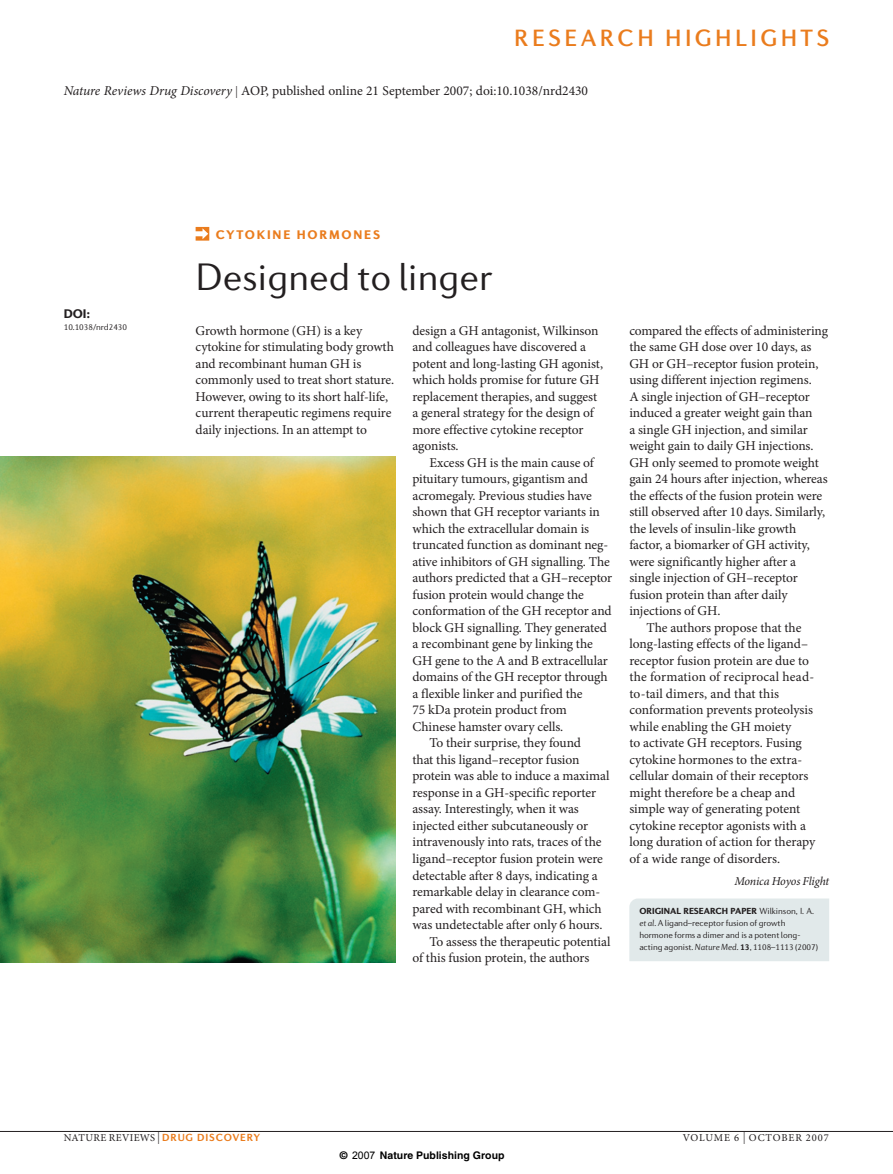
<style>
.page{position:relative;width:893px;height:1174px;background:#fff}
.page>*{position:absolute;margin:0;border:0;box-sizing:border-box;transform-origin:0 0}
.t1{font:300 39px "Diverda Sans LT Std";color:#231f20}
.t2{font:500 24px "Diverda Sans LT Std";letter-spacing:.14em;color:#ea7c1d}
.t3{font:13.5px/16.5px "Minion Pro";letter-spacing:-.005em;color:#231f20}
.t4{font:13.5px "Minion Pro";letter-spacing:.015em;color:#231f20}
.t5{font:900 12.75px "Diverda Sans LT Std";letter-spacing:.14em;color:#ea7c1d}
.t6{font:900 12.75px "Diverda Sans LT Std";color:#231f20}
.t7{font:italic 12px "Minion Pro";letter-spacing:-.015em;color:#231f20}
.t8{font:10.5px "Minion Pro";letter-spacing:.06em;color:#231f20}
.t9{font:700 10.5px "Helvetica";color:#000}
.t10{font:700 10.5px "Diverda Sans LT Std";letter-spacing:.075em;color:#ea7c1d}
.t11{font:300 9px/12px "Diverda Sans LT Std";letter-spacing:-.005em;color:#231f20}
.s1{font-style:italic}
.s2{font-size:12px}
.s3{font-weight:900}
.s4{font-weight:700}
.s5{font-family:"Minion Pro";font-weight:400;font-size:12px;color:#231f20}
.s6{font-family:"Arial";font-weight:400}
</style>
<div class="page">
<hr style="left:0;top:1131px;width:893px;height:1px;background:#231f20">
<div style="left:629px;top:898px;width:200px;height:63px;background:#e1e9ea"></div>
<svg style="left:196px;top:227px;width:13px;height:14px"></svg>
<img style="left:0;top:456px;width:395px;height:506px">
<h2 class="t2" style="left:514px;top:24px;width:316px">RESEARCH HIGHLIGHTS</h2>
<p class="t3" style="left:64px;top:82px;width:526px"><span class="s1">Nature Reviews Drug Discovery</span> <span class="s2">|</span> AOP, published online 21 September 2007; doi:10.1038/nrd2430</p>
<p class="t5" style="left:211px;top:227px;width:66px">CYTOKINEHOR</p>
<p class="t5" style="left:329px;top:227px;width:23px">MONES</p>
<h1 class="t1" style="left:196px;top:253px;width:299px">Designed to linger</h1>
<p class="t6" style="left:64px;top:306px;width:28px">DOI:</p>
<p class="t11" style="left:64px;top:321px;width:65px">10.1038/nrd2430</p>
<p class="t3" style="left:196px;top:322px;width:200px">Growth hormone (GH) is a key cytokine for stimulating body growth and recombinant human GH is commonly used to treat short stature.<br>However, owing to its short half-life, current therapeutic regimens require daily injections. In an attempt to</p>
<p class="t3" style="left:412px;top:322px;width:192px">design a GH antagonist, Wilkinson and colleagues have discovered a potent and long-lasting GH agonist, which holds promise for future GH replacement therapies, and suggest a general strategy for the design of more effective cytokine receptor agonists.</p>
<p class="t3" style="left:429px;top:454px;width:166px">Excess GH is the main cause of</p>
<p class="t3" style="left:412px;top:471px;width:177px">pituitary tumours, gigantism and</p>
<p class="t3" style="left:412px;top:487px;width:181px">acromegaly. Previous studies have</p>
<p class="t3" style="left:412px;top:504px;width:189px">shown that GH receptor variants in</p>
<p class="t3" style="left:412px;top:520px;width:178px">which the extracellular domain is</p>
<p class="t3" style="left:412px;top:537px;width:197px">truncated function as dominant neg-</p>
<p class="t3" style="left:412px;top:553px;width:199px">ative inhibitors of GH signalling. The</p>
<p class="t3" style="left:412px;top:570px;width:201px">authors predicted that a GH–receptor</p>
<p class="t3" style="left:412px;top:586px;width:173px">fusion protein would change the</p>
<p class="t3" style="left:412px;top:603px;width:201px">conformation of the GH receptor and</p>
<p class="t3" style="left:412px;top:619px;width:196px">block GH signalling. They generated</p>
<p class="t3" style="left:412px;top:636px;width:182px">a recombinant gene by linking the</p>
<p class="t3" style="left:412px;top:652px;width:197px">GH gene to the A and B extracellular</p>
<p class="t3" style="left:412px;top:669px;width:197px">domains of the GH receptor through</p>
<p class="t3" style="left:412px;top:685px;width:172px">a flexible linker and purified the</p>
<p class="t3" style="left:412px;top:702px;width:156px">75 kDa protein product from</p>
<p class="t3" style="left:412px;top:718px;width:152px">Chinese hamster ovary cells.</p>
<p class="t3" style="left:429px;top:735px;width:153px">To their surprise, they found</p>
<p class="t3" style="left:412px;top:751px;width:169px">that this ligand–receptor fusion</p>
<p class="t3" style="left:412px;top:768px;width:198px">protein was able to induce a maximal</p>
<p class="t3" style="left:412px;top:784px;width:185px">response in a GH-specific reporter</p>
<p class="t3" style="left:412px;top:801px;width:168px">assay. Interestingly, when it was</p>
<p class="t3" style="left:412px;top:817px;width:177px">injected either subcutaneously or</p>
<p class="t3" style="left:412px;top:834px;width:191px">intravenously into rats, traces of the</p>
<p class="t3" style="left:412px;top:850px;width:192px">ligand–receptor fusion protein were</p>
<p class="t3" style="left:412px;top:867px;width:187px">detectable after 8 days, indicating a</p>
<p class="t3" style="left:412px;top:883px;width:189px">remarkable delay in clearance com-</p>
<p class="t3" style="left:412px;top:900px;width:191px">pared with recombinant GH, which</p>
<p class="t3" style="left:412px;top:916px;width:192px">was undetectable after only 6 hours.</p>
<p class="t3" style="left:429px;top:933px;width:183px">To assess the therapeutic potential</p>
<p class="t3" style="left:412px;top:949px;width:178px">of this fusion protein, the authors</p>
<p class="t3" style="left:629px;top:322px;width:200px">compared the effects of administering</p>
<p class="t3" style="left:629px;top:339px;width:184px">the same GH dose over 10 days, as</p>
<p class="t3" style="left:629px;top:355px;width:191px">GH or GH–receptor fusion protein,</p>
<p class="t3" style="left:629px;top:372px;width:184px">using different injection regimens.</p>
<p class="t3" style="left:629px;top:388px;width:182px">A single injection of GH–receptor</p>
<p class="t3" style="left:629px;top:405px;width:185px">induced a greater weight gain than</p>
<p class="t3" style="left:629px;top:421px;width:180px">a single GH injection, and similar</p>
<p class="t3" style="left:629px;top:438px;width:186px">weight gain to daily GH injections.</p>
<p class="t3" style="left:629px;top:454px;width:191px">GH only seemed to promote weight</p>
<p class="t3" style="left:629px;top:471px;width:200px">gain 24 hours after injection, whereas</p>
<p class="t3" style="left:629px;top:487px;width:194px">the effects of the fusion protein were</p>
<p class="t3" style="left:629px;top:504px;width:197px">still observed after 10 days. Similarly,</p>
<p class="t3" style="left:629px;top:520px;width:168px">the levels of insulin-like growth</p>
<p class="t3" style="left:629px;top:537px;width:182px">factor, a biomarker of GH activity,</p>
<p class="t3" style="left:629px;top:553px;width:168px">were significantly higher after a</p>
<p class="t3" style="left:629px;top:570px;width:170px">single injection of GH–receptor</p>
<p class="t3" style="left:629px;top:586px;width:160px">fusion protein than after daily</p>
<p class="t3" style="left:629px;top:603px;width:93px">injections of GH.</p>
<p class="t3" style="left:646px;top:619px;width:157px">The authors propose that the</p>
<p class="t3" style="left:629px;top:636px;width:180px">long-lasting effects of the ligand–</p>
<p class="t3" style="left:629px;top:652px;width:181px">receptor fusion protein are due to</p>
<p class="t4" style="left:629px;top:668px;width:186px">the formation of reciprocal head-</p>
<p class="t3" style="left:629px;top:685px;width:151px">to-tail dimers, and that this</p>
<p class="t3" style="left:629px;top:702px;width:185px">conformation prevents proteolysis</p>
<p class="t3" style="left:629px;top:718px;width:163px">while enabling the GH moiety</p>
<p class="t3" style="left:629px;top:735px;width:174px">to activate GH receptors. Fusing</p>
<p class="t3" style="left:629px;top:751px;width:173px">cytokine hormones to the extra-</p>
<p class="t3" style="left:629px;top:768px;width:181px">cellular domain of their receptors</p>
<p class="t3" style="left:629px;top:784px;width:167px">might therefore be a cheap and</p>
<p class="t3" style="left:629px;top:801px;width:173px">simple way of generating potent</p>
<p class="t3" style="left:629px;top:817px;width:178px">cytokine receptor agonists with a</p>
<p class="t3" style="left:629px;top:834px;width:187px">long duration of action for therapy</p>
<p class="t3" style="left:629px;top:850px;width:152px">of a wide range of disorders.</p>
<p class="t7" style="left:734px;top:873px;width:96px">Monica Hoyos Flight</p>
<p class="t11" style="left:639px;top:905px;width:180px"><span class="s3">ORIGINAL RESEARCH PAPER</span> Wilkinson, I. A. <span class="s1">et al</span>. A ligand--–receptor fusion of growth hormone forms a dimer and is a potent long&shy;acting agonist. <span class="s1">Nature Med.</span> <span class="s4">13</span>, 1108–1113 (2007)</p>
<p class="t8" style="left:64px;top:1130px;width:74px">nature reviews</p>
<p class="t10" style="left:158px;top:1130px;width:104px"><span class="s5">|</span> DRUG DISCOVERY</p>
<p class="t8" style="left:683px;top:1130px;width:75px">volume 6 <span class="s2">|</span> octobe</p>
<p class="t8" style="left:795px;top:1130px;width:35px">r 2007</p>
<p class="t9" style="left:340px;top:1148px;width:166px">© <span class="s6">2007</span> Nature Publishing Group</p>
</div>
